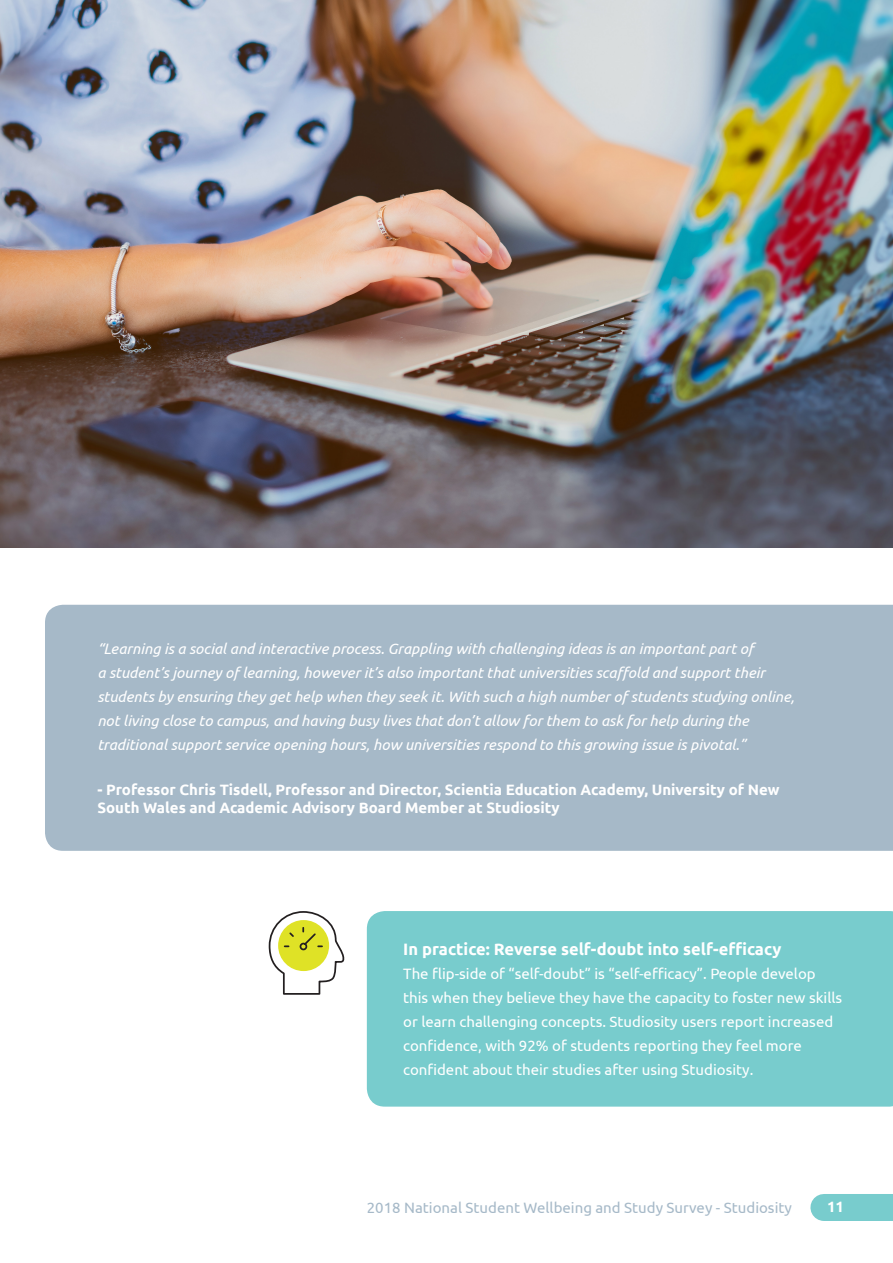
<style>
.page{position:relative;width:893px;height:1263px;background:#fff}
.page>*{position:absolute;margin:0;border:0;box-sizing:border-box;transform-origin:0 0}
.t1{font:700 16.5px "Ubuntu";color:#fff}
.t2{font:italic 15px/24px "Ubuntu";color:#fff}
.t3{font:15px/24px "Ubuntu";color:#fff}
.t4{font:700 15px/18px "Ubuntu";color:#fff}
.t5{font:15px "Ubuntu";color:#a6b9c8}
</style>
<div class="page">
<div style="left:45px;top:605px;width:848px;height:246px;background:#a6b9c8"></div>
<div style="left:824px;top:1194px;width:69px;height:27px;background:#78cccd"></div>
<div style="left:367px;top:911px;width:526px;height:195px;background:#78cccd"></div>
<svg style="left:268px;top:911px;width:77px;height:84px"></svg>
<img style="left:0;top:0;width:893px;height:547px">
<p class="t2" style="left:97px;top:636px;width:699px">“Learning is a social and interactive process. Grappling with challenging ideas is an important part of<br>a student’s journey of learning, however it’s also important that universities scaffold and support their students by ensuring they get help when they seek it. With such a high number of students studying online, not living close to campus, and having busy lives that don’t allow for them to ask for help during the traditional support service opening hours, how universities respond to this growing issue is pivotal.”</p>
<p class="t4" style="left:97px;top:780px;width:684px">- Professor Chris Tisdell, Professor and Director, Scientia Education Academy, University of New<br>South Wales and Academic Advisory Board Member at Studiosity</p>
<p class="t1" style="left:403px;top:939px;width:380px">In practice: Reverse self-doubt into self-efficacy</p>
<p class="t3" style="left:403px;top:961px;width:440px">The flip-side of “self-doubt” is “self-efficacy”. People develop this when they believe they have the capacity to foster new skills or learn challenging concepts. Studiosity users report increased confidence, with 92% of students reporting they feel more confident about their studies after using Studiosity.</p>
<p class="t5" style="left:367px;top:1199px;width:427px">2018 National Student Wellbeing and Study Survey - Studiosity</p>
<p class="t4" style="left:827px;top:1197px;width:19px">11</p>
</div>
